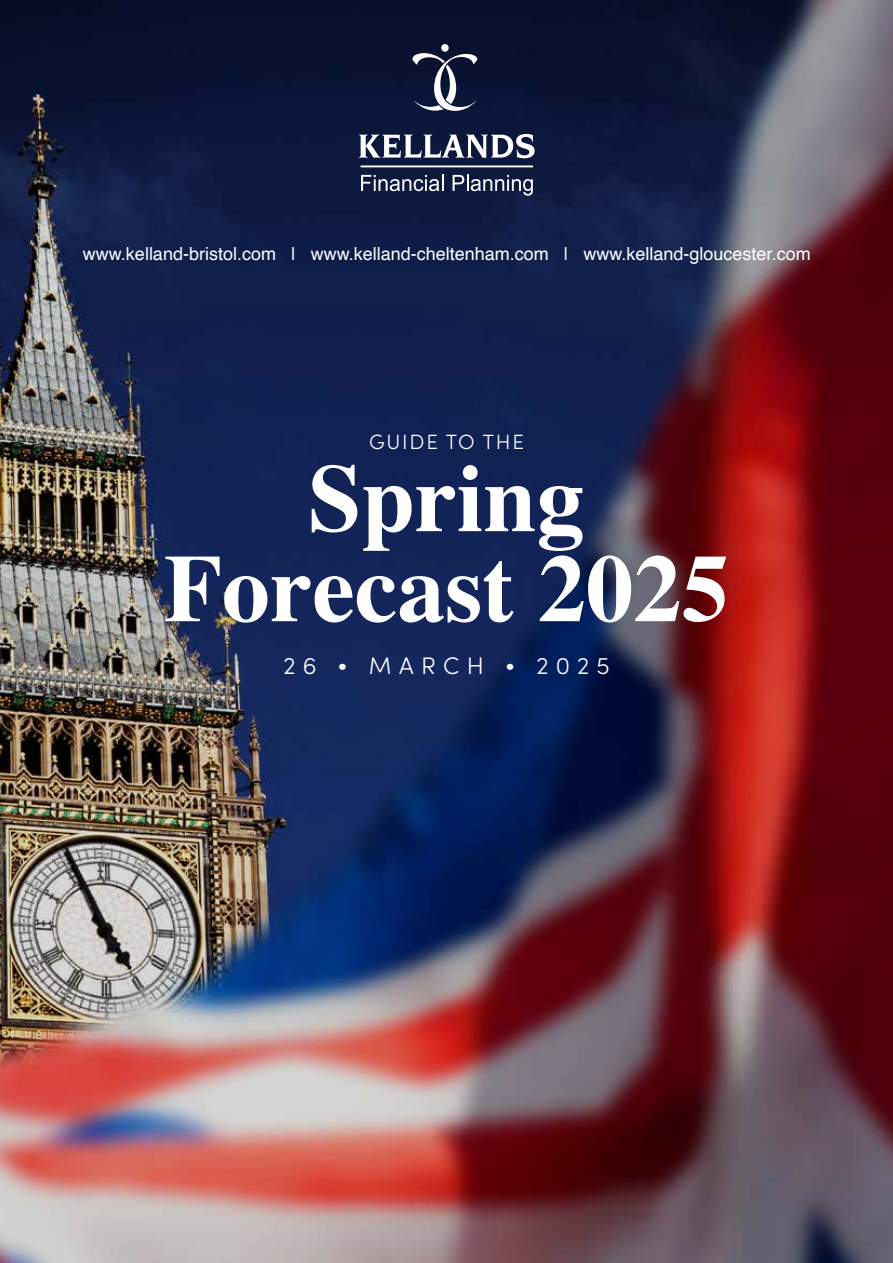
<style>
.page{position:relative;width:893px;height:1263px;background:#fff}
.page>*{position:absolute;margin:0;border:0;box-sizing:border-box;transform-origin:0 0}
.t1{font:700 95.55px/90px "Times";color:#fff;text-align:center}
.t2{font:300 24px "Sofia Pro";letter-spacing:.305em;color:#fff}
.t3{font:300 20.7px "Sofia Pro";letter-spacing:.085em;color:#fff}
.t4{font:18px "Helvetica";color:#fff}
</style>
<div class="page">
<img style="left:0;top:0;width:893px;height:1263px">
<svg style="left:359px;top:134px;width:176px;height:24px"></svg>
<hr style="left:361px;top:165px;width:172px;height:2px;background:#fff">
<svg style="left:361px;top:175px;width:82px;height:16px"></svg>
<svg style="left:453px;top:175px;width:80px;height:21px;background:#4a5270"></svg>
<svg style="left:412px;top:53px;width:65px;height:58px"></svg>
<div style="left:441px;top:44px;width:8px;height:8px;background:#fff;border-radius:50%"></div>
<p class="t4" style="left:83px;top:246px;width:729px">www.kelland-bristol.com | www.kelland-cheltenham.com | www.kelland-gloucester.com</p>
<p class="t3" style="left:369px;top:426px;width:156px">GUIDE TO THE</p>
<h1 class="t1" style="left:164px;top:462px;width:567px">Spring<br>Forecast 2025</h1>
<h2 class="t2" style="left:283px;top:648px;width:328px">26 • MARCH • 2025</h2>
</div>
